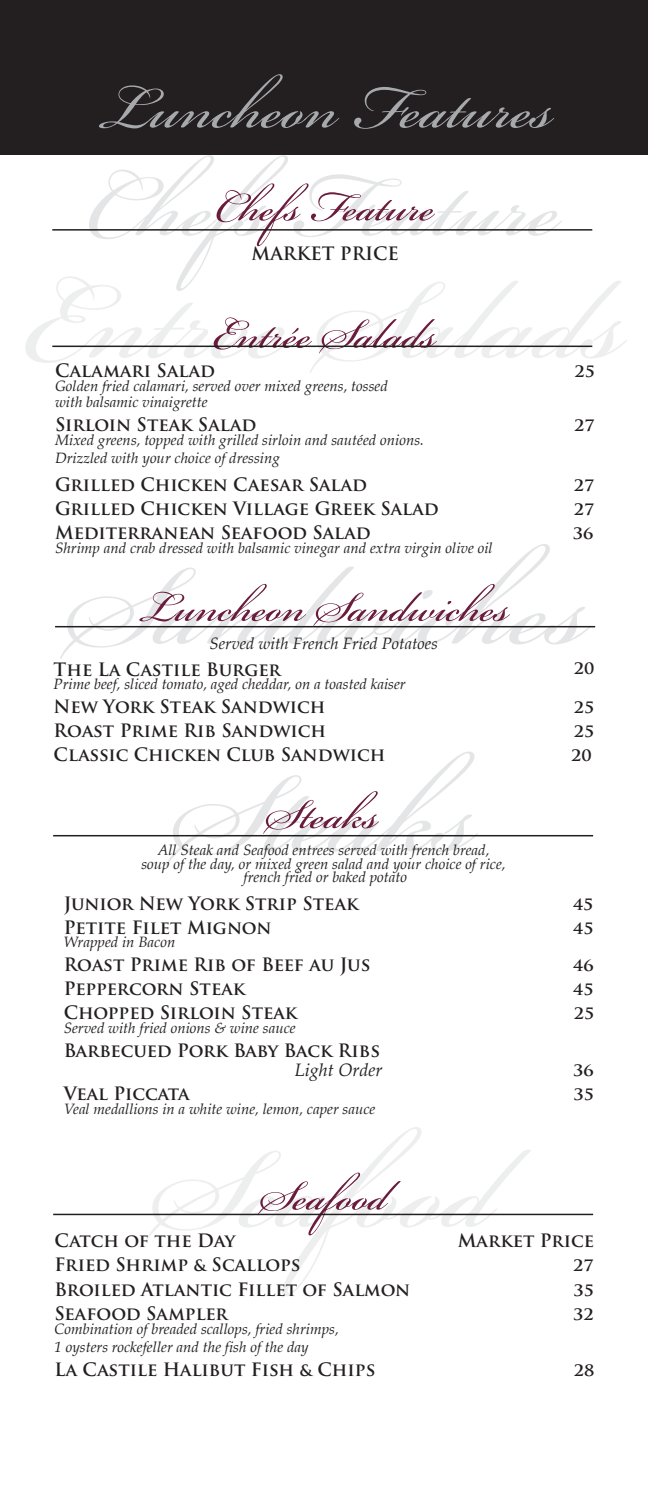
<style>
.page{position:relative;width:648px;height:1512px;background:#fff}
.page>*{position:absolute;margin:0;border:0;box-sizing:border-box;transform-origin:0 0}
.t1{font:64.5px "Bickham Script Std";color:#6a1c3d}
.t2{font:700 18px/24px "Trajan Pro";color:#231f20}
.t3{font:italic 18px "Palatino";color:#231f20}
.t4{font:italic 16.5px "Palatino";color:#231f20}
.t5{font:italic 15px/18px "Palatino";color:#231f20}
</style>
<div class="page">
<svg style="left:60px;top:544px;width:531px;height:115px"></svg>
<hr style="left:55px;top:626px;width:540px;height:1px;background:#231f20">
<svg style="left:166px;top:752px;width:312px;height:115px"></svg>
<svg style="left:145px;top:1127px;width:386px;height:169px"></svg>
<hr style="left:53px;top:1214px;width:540px;height:1px;background:#231f20">
<div style="left:0;top:0;width:648px;height:154px;background:#231f20"></div>
<hr style="left:53px;top:835px;width:540px;height:1px;background:#231f20">
<svg style="left:99px;top:74px;width:241px;height:54px"></svg>
<svg style="left:354px;top:87px;width:200px;height:42px"></svg>
<svg style="left:25px;top:155px;width:602px;height:218px"></svg>
<hr style="left:52px;top:229px;width:540px;height:2px;background:#231f20">
<h1 class="t1" style="left:215px;top:160px;width:221px">Chefs Feature</h1>
<p class="t2" style="left:251px;top:242px;width:149px">MARKET PRICE</p>
<h1 class="t1" style="left:212px;top:287px;width:225px">Entrée Salads</h1>
<p class="t2" style="left:55px;top:359px;width:162px">Calamari Salad</p>
<p class="t2" style="left:575px;top:359px;width:22px">25</p>
<p class="t5" style="left:55px;top:377px;width:334px;line-height:16.5px">Golden fried calamari, served over mixed greens, tossed with balsamic vinaigrette</p>
<p class="t2" style="left:55px;top:413px;width:203px">Sirloin Steak Salad</p>
<p class="t2" style="left:574px;top:413px;width:22px">27</p>
<p class="t5" style="left:55px;top:430px;width:370px">Mixed greens, topped with grilled sirloin and sautéed onions.<br>Drizzled with your choice of dressing</p>
<p class="t2" style="left:55px;top:473px;width:314px">Grilled Chicken Caesar Salad</p>
<p class="t2" style="left:574px;top:473px;width:22px">27</p>
<p class="t2" style="left:55px;top:497px;width:385px">Grilled Chicken Village Greek Salad</p>
<p class="t2" style="left:574px;top:497px;width:22px">27</p>
<p class="t2" style="left:55px;top:521px;width:317px">Mediterranean Seafood Salad</p>
<p class="t2" style="left:573px;top:521px;width:22px">36</p>
<p class="t5" style="left:55px;top:538px;width:439px">Shrimp and crab dressed with balsamic vinegar and extra virgin olive oil</p>
<h1 class="t1" style="left:137px;top:561px;width:374px">Luncheon Sandwiches</h1>
<p class="t4" style="left:210px;top:630px;width:230px">Served with French Fried Potatoes</p>
<p class="t2" style="left:574px;top:649px;width:22px;line-height:39px">20<br>25</p>
<p class="t2" style="left:571px;top:719px;width:25px">25<br>20</p>
<p class="t2" style="left:54px;top:657px;width:229px">The La Castile Burger</p>
<p class="t5" style="left:54px;top:675px;width:354px">Prime beef, sliced tomato, aged cheddar, on a toasted kaiser</p>
<p class="t2" style="left:54px;top:695px;width:333px">New York Steak Sandwich<br>Roast Prime Rib Sandwich<br>Classic Chicken Club Sandwich</p>
<p class="t5" style="left:141px;top:843px;width:366px;line-height:13.5px;text-align:center">All Steak and Seafood entrees served with french bread,<br>soup of the day, or mixed green salad and your choice of rice, french fried or baked potato</p>
<p class="t2" style="left:64px;top:891px;width:296px">Junior New York Strip Steak</p>
<p class="t2" style="left:573px;top:891px;width:22px">45</p>
<p class="t2" style="left:64px;top:915px;width:209px">Petite Filet Mignon</p>
<p class="t2" style="left:573px;top:915px;width:22px">45</p>
<p class="t5" style="left:64px;top:933px;width:113px">Wrapped in Bacon</p>
<p class="t2" style="left:64px;top:953px;width:308px">Roast Prime Rib of Beef au Jus</p>
<p class="t2" style="left:573px;top:953px;width:22px">46</p>
<p class="t2" style="left:64px;top:977px;width:183px">Peppercorn Steak</p>
<p class="t2" style="left:573px;top:977px;width:22px">45</p>
<p class="t2" style="left:64px;top:1001px;width:235px">Chopped Sirloin Steak</p>
<p class="t2" style="left:574px;top:1001px;width:22px">25</p>
<p class="t5" style="left:64px;top:1018px;width:233px">Served with fried onions &amp; wine sauce</p>
<p class="t2" style="left:64px;top:1038px;width:318px">Barbecued Pork Baby Back Ribs</p>
<p class="t3" style="left:295px;top:1055px;width:89px">Light Order</p>
<p class="t2" style="left:573px;top:1058px;width:22px">36</p>
<p class="t2" style="left:64px;top:1082px;width:127px">Veal Piccata</p>
<p class="t2" style="left:574px;top:1082px;width:22px">35</p>
<p class="t5" style="left:64px;top:1099px;width:313px">Veal medallions in a white wine, lemon, caper sauce</p>
<h1 class="t1" style="left:260px;top:1149px;width:129px">Seafood</h1>
<p class="t2" style="left:54px;top:1228px;width:182px">Catch of the Day</p>
<p class="t2" style="left:458px;top:1228px;width:138px">Market Price</p>
<p class="t2" style="left:54px;top:1252px;width:248px">Fried Shrimp &amp; Scallops</p>
<p class="t2" style="left:573px;top:1252px;width:22px">27</p>
<p class="t2" style="left:54px;top:1278px;width:357px">Broiled Atlantic Fillet of Salmon</p>
<p class="t2" style="left:574px;top:1278px;width:22px">35</p>
<p class="t2" style="left:54px;top:1302px;width:175px">Seafood Sampler</p>
<p class="t2" style="left:573px;top:1302px;width:22px">32</p>
<p class="t5" style="left:54px;top:1319px;width:286px">Combination of breaded scallops, fried shrimps,<br>1 oysters rockefeller and the fish of the day</p>
<p class="t2" style="left:54px;top:1357px;width:322px">La Castile Halibut Fish &amp; Chips</p>
<p class="t2" style="left:574px;top:1357px;width:22px">28</p>
</div>
